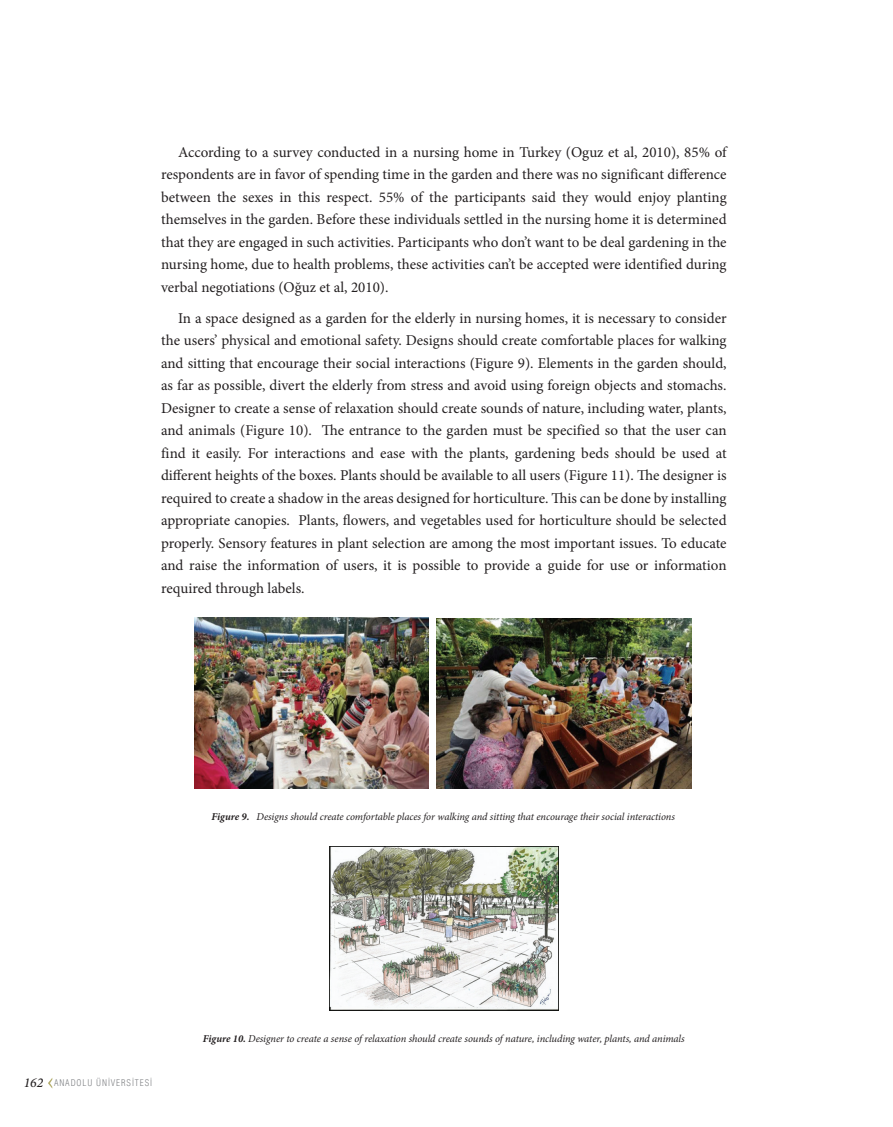
<style>
.page{position:relative;width:893px;height:1127px;background:#fff}
.page>*{position:absolute;margin:0;border:0;box-sizing:border-box;transform-origin:0 0}
.t1{font:15px/22.5px "Minion Pro";color:#231f20;text-align:justify}
.t2{font:italic 10.5px "Minion Pro";letter-spacing:-.01em;color:#231f20}
.t3{font:300 condensed 9px "Helvetica";letter-spacing:.1em;color:#808285}
.s1{font-weight:700}
.s2{font-family:"Minion Pro";font-weight:500;font-style:italic;font-stretch:normal;font-size:13.5px;color:#231f20}
</style>
<div class="page">
<svg style="left:48px;top:1078px;width:4px;height:10px"></svg>
<img style="left:195px;top:618px;width:233px;height:171px">
<img style="left:436px;top:618px;width:256px;height:171px">
<img style="left:330px;top:846px;width:228px;height:165px">
<p class="t1" style="left:161px;top:141px;width:567px;text-indent:17px">According to a survey conducted in a nursing home in Turkey (Oguz et al, 2010), 85% of respondents are in favor of spending time in the garden and there was no significant difference between the sexes in this respect. 55% of the participants said they would enjoy planting themselves in the garden. Before these individuals settled in the nursing home it is determined that they are engaged in such activities. Participants who don’t want to be deal gardening in the nursing home, due to health problems, these activities can’t be accepted were identified during verbal negotiations (Oğuz et al, 2010).</p>
<p class="t1" style="left:161px;top:307px;width:567px;text-indent:17px">In a space designed as a garden for the elderly in nursing homes, it is necessary to consider the users’ physical and emotional safety. Designs should create comfortable places for walking and sitting that encourage their social interactions (Figure 9). Elements in the garden should, as far as possible, divert the elderly from stress and avoid using foreign objects and stomachs.<br>Designer to create a sense of relaxation should create sounds of nature, including water, plants, and animals (Figure 10). The entrance to the garden must be specified so that the user can find it easily. For interactions and ease with the plants, gardening beds should be used at different heights of the boxes. Plants should be available to all users (Figure 11). The designer is required to create a shadow in the areas designed for horticulture. This can be done by installing appropriate canopies. Plants, flowers, and vegetables used for horticulture should be selected properly. Sensory features in plant selection are among the most important issues. To educate and raise the information of users, it is possible to provide a guide for use or information required through labels.</p>
<p class="t2" style="left:212px;top:809px;width:465px"><span class="s1">Figure 9.</span> Designs should create comfortable places for walking and sitting that encourage their social interactions</p>
<p class="t3" style="left:24px;top:1078px;width:130px"><span class="s2">162</span> ANADOLU ÜNİVERSİTESİ</p>
<p class="t2" style="left:203px;top:1031px;width:483px"><span class="s1">Figure 10.</span> Designer to create a sense of relaxation should create sounds of nature, including water, plants, and animals</p>
</div>
